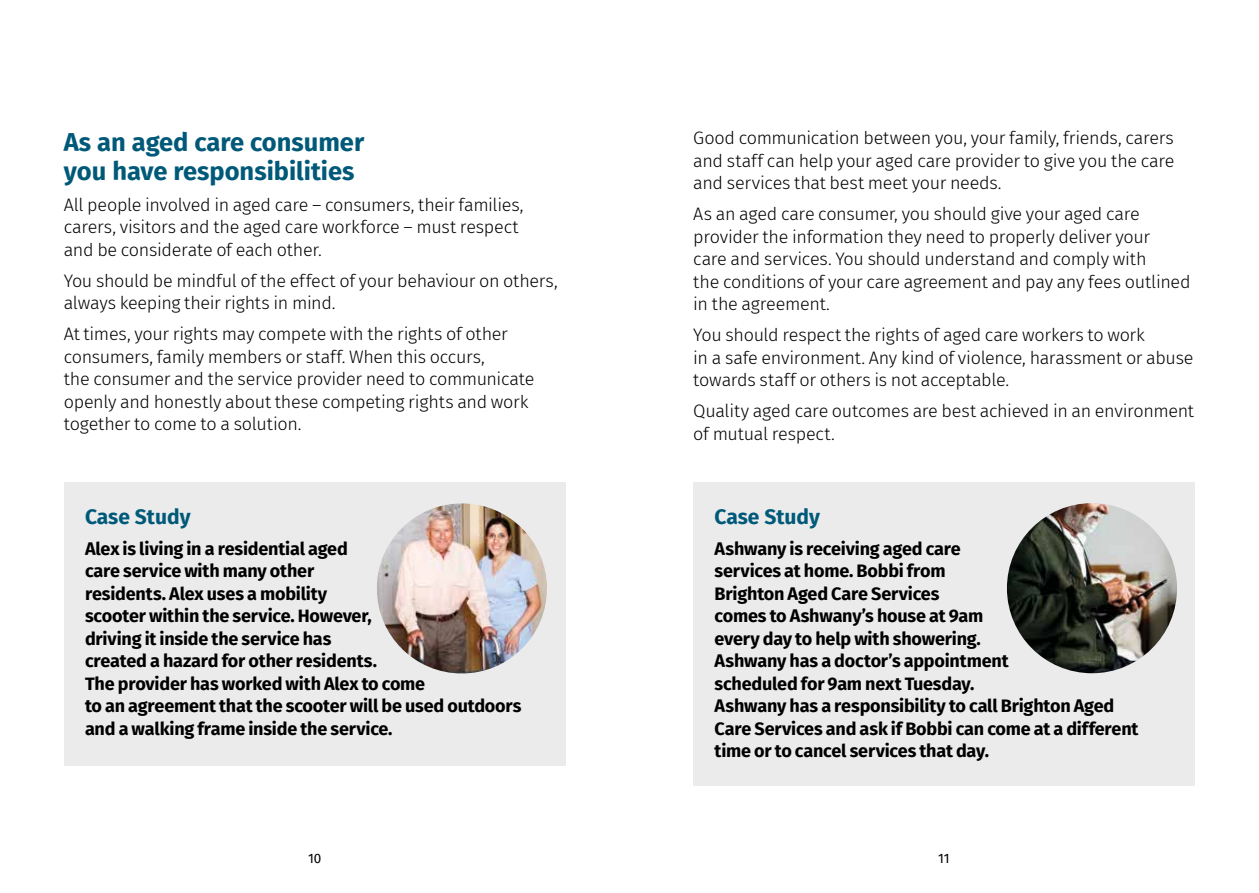
<style>
.page{position:relative;width:1259px;height:893px;background:#fff}
.page>*{position:absolute;margin:0;border:0;box-sizing:border-box;transform-origin:0 0}
.t1{font:700 25.5px/28.5px "Fira Sans";color:#005978}
.t2{font:700 21px "Fira Sans";color:#005978}
.t3{font:300 18px/22.5px "Fira Sans";letter-spacing:-.02em;color:#000}
.t4{font:700 18px/22.5px "Fira Sans";letter-spacing:-.01em;color:#000}
.t5{font:13.5px "Fira Sans";color:#000}
</style>
<div class="page">
<div style="left:64px;top:483px;width:502px;height:283px;background:#ebebec"></div>
<img style="left:377px;top:503px;width:170px;height:170px;border-radius:85px">
<div style="left:693px;top:483px;width:502px;height:303px;background:#ebebec"></div>
<img style="left:1007px;top:503px;width:170px;height:170px;border-radius:85px">
<h1 class="t1" style="left:64px;top:126px;width:302px">As an aged care consumer you have responsibilities</h1>
<p class="t3" style="left:64px;top:193px;width:461px">All people involved in aged care – consumers, their families, carers, visitors and the aged care workforce – must respect and be considerate of each other.</p>
<p class="t3" style="left:64px;top:269px;width:495px">You should be mindful of the effect of your behaviour on others, always keeping their rights in mind.</p>
<p class="t3" style="left:64px;top:323px;width:472px">At times, your rights may compete with the rights of other consumers, family members or staff. When this occurs,<br>the consumer and the service provider need to communicate openly and honestly about these competing rights and work together to come to a solution.</p>
<p class="t2" style="left:85px;top:498px;width:107px">Case Study</p>
<p class="t4" style="left:85px;top:536px;width:438px">Alex is living in a residential aged<br>care service with many other<br>residents. Alex uses a mobility<br>scooter within the service. However,<br>driving it inside the service has<br>created a hazard for other residents.<br>The provider has worked with Alex to come<br>to an agreement that the scooter will be used outdoors and a walking frame inside the service.</p>
<p class="t3" style="left:693px;top:127px;width:483px;text-align:justify">Good communication between you, your family, friends, carers and staff can help your aged care provider to give you the care and services that best meet your needs.</p>
<p class="t3" style="left:693px;top:203px;width:499px">As an aged care consumer, you should give your aged care provider the information they need to properly deliver your<br>care and services. You should understand and comply with<br>the conditions of your care agreement and pay any fees outlined in the agreement.</p>
<p class="t3" style="left:693px;top:324px;width:502px">You should respect the rights of aged care workers to work<br>in a safe environment. Any kind of violence, harassment or abuse towards staff or others is not acceptable.</p>
<p class="t3" style="left:693px;top:400px;width:502px">Quality aged care outcomes are best achieved in an environment of mutual respect.</p>
<p class="t2" style="left:714px;top:498px;width:107px">Case Study</p>
<p class="t4" style="left:714px;top:536px;width:425px">Ashwany is receiving aged care<br>services at home. Bobbi from<br>Brighton Aged Care Services<br>comes to Ashwany’s house at 9am<br>every day to help with showering.<br>Ashwany has a doctor’s appointment<br>scheduled for 9am next Tuesday.<br>Ashwany has a responsibility to call Brighton Aged Care Services and ask if Bobbi can come at a different time or to cancel services that day.</p>
<p class="t5" style="left:308px;top:848px;width:15px">10</p>
<p class="t5" style="left:938px;top:848px;width:13px">11</p>
</div>
